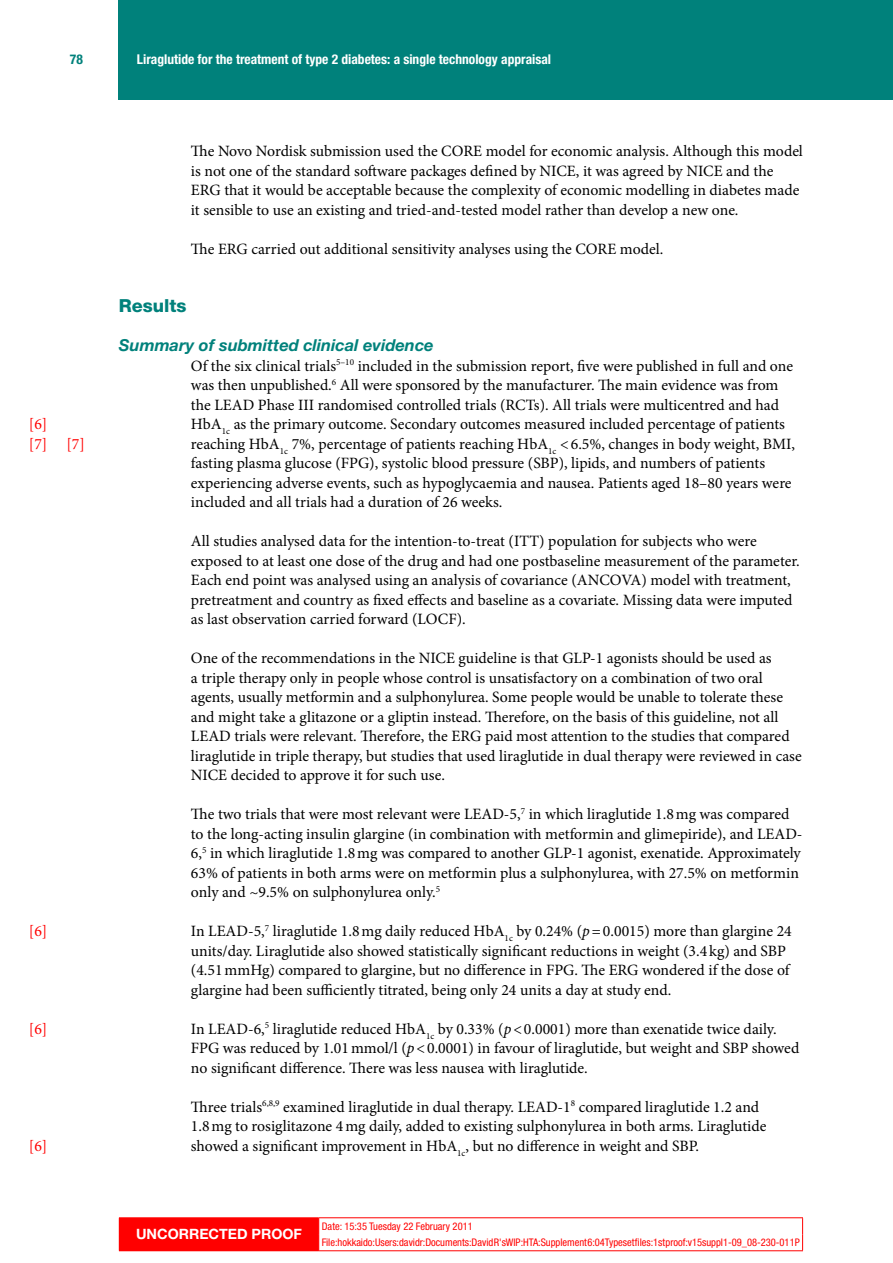
<style>
.page{position:relative;width:893px;height:1263px;background:#fff}
.page>*{position:absolute;margin:0;border:0;box-sizing:border-box;transform-origin:0 0}
.t1{font:800 18px "Helvetica Neue LT Pro";color:#00817b}
.t2{font:italic 700 16.5px "Helvetica Neue LT Pro";color:#00817b}
.t3{font:15.75px/19.5px "Minion Pro";letter-spacing:-.005em;color:#000}
.t4{font:15.75px/19.5px "Minion Pro";color:#f00}
.t5{font:700 14.25px "Helvetica Neue LT Pro";color:#fff}
.t6{font:700 condensed 13.5px "Helvetica Neue LT Pro";color:#fff}
.t7{font:700 condensed 13.5px "Helvetica Neue LT Pro";color:#00817b}
.t8{font:condensed 10.5px/16.5px "Helvetica Neue LT Pro";letter-spacing:-.005em;color:#f00}
.s1{font-style:italic}
</style>
<div class="page">
<div style="left:119px;top:1218px;width:200px;height:33px;background:#f00"></div>
<hr style="left:119px;top:1217px;width:200px;height:1px;background:#f00">
<hr style="left:319px;top:1217px;width:484px;height:1px;background:#f00">
<svg style="left:318px;top:1218px;width:485px;height:32px"></svg>
<hr style="left:319px;top:1250px;width:484px;height:1px;background:#f00">
<div style="left:119px;top:0;width:774px;height:99px;background:#00817b"></div>
<p class="t7" style="left:70px;top:51px;width:14px">78</p>
<p class="t6" style="left:137px;top:51px;width:416px">Liraglutide for the treatment of type 2 diabetes: a single technology appraisal</p>
<p class="t4" style="left:29px;top:414px;width:57px">[6]<br>[7] [7]</p>
<p class="t4" style="left:29px;top:921px;width:20px">[6]</p>
<p class="t4" style="left:29px;top:1019px;width:20px">[6]</p>
<p class="t4" style="left:29px;top:1136px;width:20px">[6]</p>
<p class="t3" style="left:191px;top:141px;width:613px">The Novo Nordisk submission used the CORE model for economic analysis. Although this model is not one of the standard software packages defined by NICE, it was agreed by NICE and the ERG that it would be acceptable because the complexity of economic modelling in diabetes made it sensible to use an existing and tried-and-tested model rather than develop a new one.</p>
<p class="t3" style="left:191px;top:239px;width:474px">The ERG carried out additional sensitivity analyses using the CORE model.</p>
<p class="t1" style="left:119px;top:295px;width:69px">Results</p>
<p class="t2" style="left:119px;top:335px;width:316px">Summary of submitted clinical evidence</p>
<p class="t3" style="left:191px;top:356px;width:606px">Of the six clinical trials<sup>5–10</sup> included in the submission report, five were published in full and one was then unpublished.<sup>6</sup> All were sponsored by the manufacturer. The main evidence was from the LEAD Phase III randomised controlled trials (RCTs). All trials were multicentred and had HbA<sub>1c</sub> as the primary outcome. Secondary outcomes measured included percentage of patients reaching HbA<sub>1c</sub> 7%, percentage of patients reaching HbA<sub>1c</sub> &lt;6.5%, changes in body weight, BMI, fasting plasma glucose (FPG), systolic blood pressure (SBP), lipids, and numbers of patients experiencing adverse events, such as hypoglycaemia and nausea. Patients aged 18–80 years were included and all trials had a duration of 26 weeks.</p>
<p class="t3" style="left:191px;top:531px;width:610px">All studies analysed data for the intention-to-treat (ITT) population for subjects who were exposed to at least one dose of the drug and had one postbaseline measurement of the parameter.<br>Each end point was analysed using an analysis of covariance (ANCOVA) model with treatment, pretreatment and country as fixed effects and baseline as a covariate. Missing data were imputed as last observation carried forward (LOCF).</p>
<p class="t3" style="left:191px;top:648px;width:612px">One of the recommendations in the NICE guideline is that GLP-1 agonists should be used as<br>a triple therapy only in people whose control is unsatisfactory on a combination of two oral agents, usually metformin and a sulphonylurea. Some people would be unable to tolerate these and might take a glitazone or a gliptin instead. Therefore, on the basis of this guideline, not all LEAD trials were relevant. Therefore, the ERG paid most attention to the studies that compared liraglutide in triple therapy, but studies that used liraglutide in dual therapy were reviewed in case NICE decided to approve it for such use.</p>
<p class="t3" style="left:191px;top:804px;width:613px">The two trials that were most relevant were LEAD-5,<sup>7</sup> in which liraglutide 1.8mg was compared to the long-acting insulin glargine (in combination with metformin and glimepiride), and LEAD-6,<sup>5</sup> in which liraglutide 1.8mg was compared to another GLP-1 agonist, exenatide. Approximately 63% of patients in both arms were on metformin plus a sulphonylurea, with 27.5% on metformin only and ~9.5% on sulphonylurea only.<sup>5</sup></p>
<p class="t3" style="left:191px;top:921px;width:602px">In LEAD-5,<sup>7</sup> liraglutide 1.8mg daily reduced HbA<sub>1c</sub> by 0.24% (<span class="s1">p</span>=0.0015) more than glargine 24 units/day. Liraglutide also showed statistically significant reductions in weight (3.4 kg) and SBP (4.51mmHg) compared to glargine, but no difference in FPG. The ERG wondered if the dose of glargine had been sufficiently titrated, being only 24 units a day at study end.</p>
<p class="t3" style="left:191px;top:1019px;width:610px">In LEAD-6,<sup>5</sup> liraglutide reduced HbA<sub>1c</sub> by 0.33% (<span class="s1">p</span>&lt;0.0001) more than exenatide twice daily.<br>FPG was reduced by 1.01mmol/l (<span class="s1">p</span>&lt;0.0001) in favour of liraglutide, but weight and SBP showed no significant difference. There was less nausea with liraglutide.</p>
<p class="t3" style="left:191px;top:1097px;width:577px">Three trials<sup>6,8,9</sup> examined liraglutide in dual therapy. LEAD-1<sup>8</sup> compared liraglutide 1.2 and<br>1.8mg to rosiglitazone 4mg daily, added to existing sulphonylurea in both arms. Liraglutide showed a significant improvement in HbA<sub>1c</sub>, but no difference in weight and SBP.</p>
<p class="t5" style="left:136px;top:1225px;width:168px">UNCORRECTED PROOF</p>
<p class="t8" style="left:322px;top:1218px;width:480px">Date: 15:35 Tuesday 22 February 2011<br>File: hokkaido:Users:davidr:Documents:David R's WIP:HTA:Supplement 6:04 Typeset files:1st proof:v15suppl1-09_08-230-01 1P</p>
</div>
